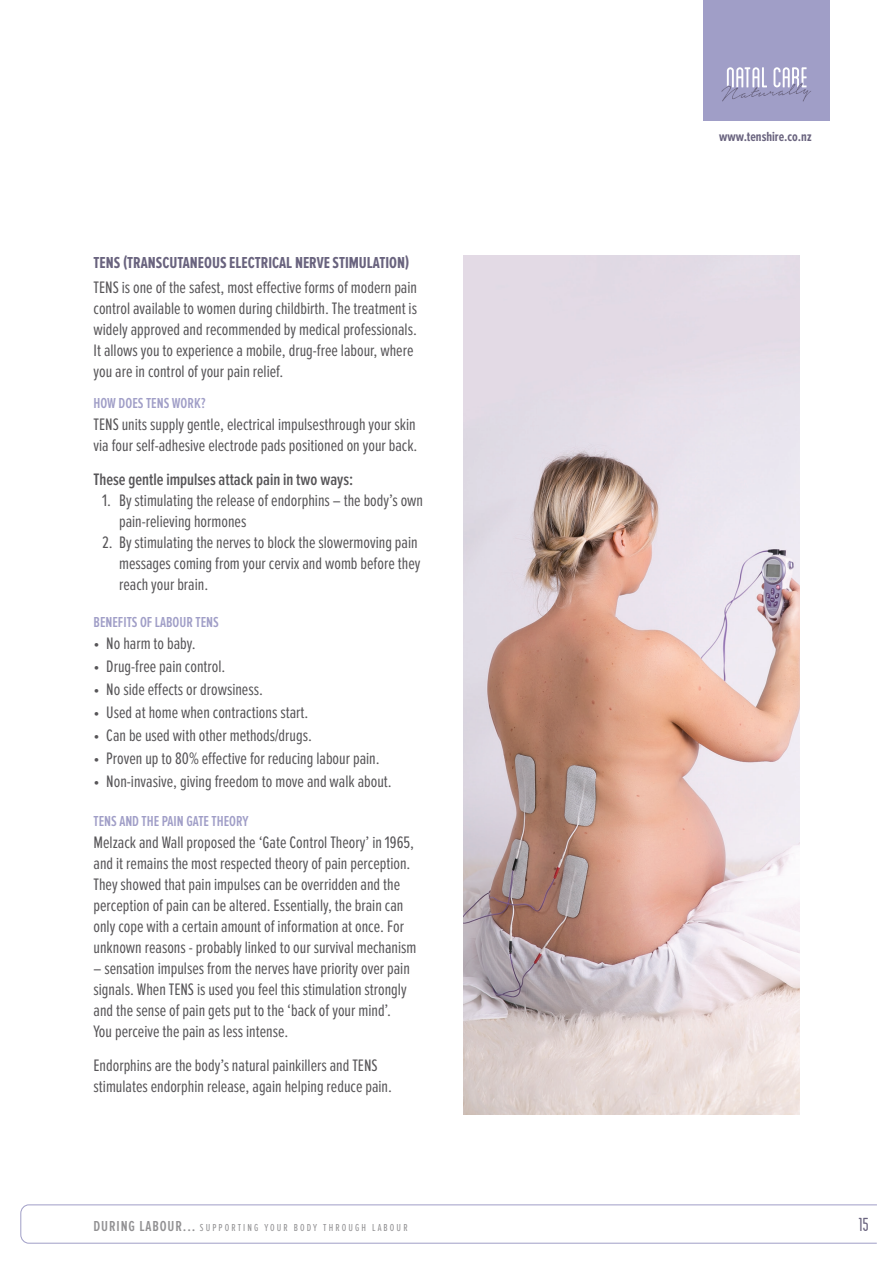
<style>
.page{position:relative;width:893px;height:1263px;background:#fff}
.page>*{position:absolute;margin:0;border:0;box-sizing:border-box;transform-origin:0 0}
.t1{font:condensed 19.8px "Blanch";color:#69637e}
.t2{font:17.25px/21px "Proxima Nova Ex Cn";color:#575558}
.t3{font:600 17.25px "Proxima Nova Ex Cn";color:#575558}
.t4{font:700 16.5px "Proxima Nova Ex Cn";color:#69637e}
.t5{font:600 15px "Proxima Nova Ex Cn";color:#a09ec7}
.t6{font:700 13.65px "Proxima Nova Ex Cn";color:#69637e}
.t7{font:10.5px "Proxima Nova Ex Cn";letter-spacing:.2em;color:#929193}
.s1{font-weight:600;font-size:15px}
</style>
<div class="page">
<div style="left:703px;top:0;width:127px;height:121px;background:#a09ec7"></div>
<svg style="left:721px;top:67px;width:90px;height:35px"></svg>
<svg style="left:21px;top:1205px;width:856px;height:38px"></svg>
<img style="left:463px;top:255px;width:336px;height:859px">
<p class="t4" style="left:94px;top:254px;width:317px">TENS (TRANSCUTANEOUS ELECTRICAL NERVE STIMULATION)</p>
<p class="t2" style="left:94px;top:278px;width:325px">TENS is one of the safest, most effective forms of modern pain control available to women during childbirth. The treatment is widely approved and recommended by medical professionals.<br>It allows you to experience a mobile, drug-free labour, where you are in control of your pain relief.</p>
<p class="t5" style="left:94px;top:395px;width:114px">HOW DOES TENS WORK?</p>
<p class="t2" style="left:94px;top:414px;width:325px">TENS units supply gentle, electrical impulsesthrough your skin via four self-adhesive electrode pads positioned on your back.</p>
<p class="t3" style="left:94px;top:469px;width:261px">These gentle impulses attack pain in two ways:</p>
<p class="t2" style="left:119px;top:490px;width:306px;text-indent:-17px">1. By stimulating the release of endorphins – the body’s own pain-relieving hormones</p>
<p class="t2" style="left:119px;top:532px;width:303px;text-indent:-17px">2. By stimulating the nerves to block the slowermoving pain messages coming from your cervix and womb before they reach your brain.</p>
<p class="t5" style="left:94px;top:613px;width:127px">BENEFITS OF LABOUR TENS</p>
<p class="t2" style="left:94px;top:633px;width:104px">• No harm to baby.</p>
<p class="t2" style="left:94px;top:656px;width:133px">• Drug-free pain control.</p>
<p class="t2" style="left:94px;top:679px;width:171px">• No side effects or drowsiness.</p>
<p class="t2" style="left:94px;top:702px;width:216px">• Used at home when contractions start.</p>
<p class="t2" style="left:94px;top:725px;width:220px">• Can be used with other methods/drugs.</p>
<p class="t2" style="left:94px;top:748px;width:288px">• Proven up to 80% effective for reducing labour pain.</p>
<p class="t2" style="left:94px;top:771px;width:300px">• Non-invasive, giving freedom to move and walk about.</p>
<p class="t5" style="left:94px;top:813px;width:157px">TENS AND THE PAIN GATE THEORY</p>
<p class="t2" style="left:94px;top:832px;width:324px">Melzack and Wall proposed the ‘Gate Control Theory’ in 1965, and it remains the most respected theory of pain perception.<br>They showed that pain impulses can be overridden and the perception of pain can be altered. Essentially, the brain can only cope with a certain amount of information at once. For unknown reasons - probably linked to our survival mechanism</p>
<p class="t2" style="left:94px;top:958px;width:318px">– sensation impulses from the nerves have priority over pain signals. When TENS is used you feel this stimulation strongly and the sense of pain gets put to the ‘back of your mind’.<br>You perceive the pain as less intense.</p>
<p class="t2" style="left:94px;top:1055px;width:300px">Endorphins are the body’s natural painkillers and TENS stimulates endorphin release, again helping reduce pain.</p>
<p class="t6" style="left:719px;top:128px;width:94px">www.tenshire.co.nz</p>
<p class="t7" style="left:94px;top:1221px;width:316px"><span class="s1">DURING LABOUR...</span> SUPPORTING YOUR BODY THROUGH LABOUR</p>
<p class="t1" style="left:858px;top:1214px;width:12px">15</p>
</div>
